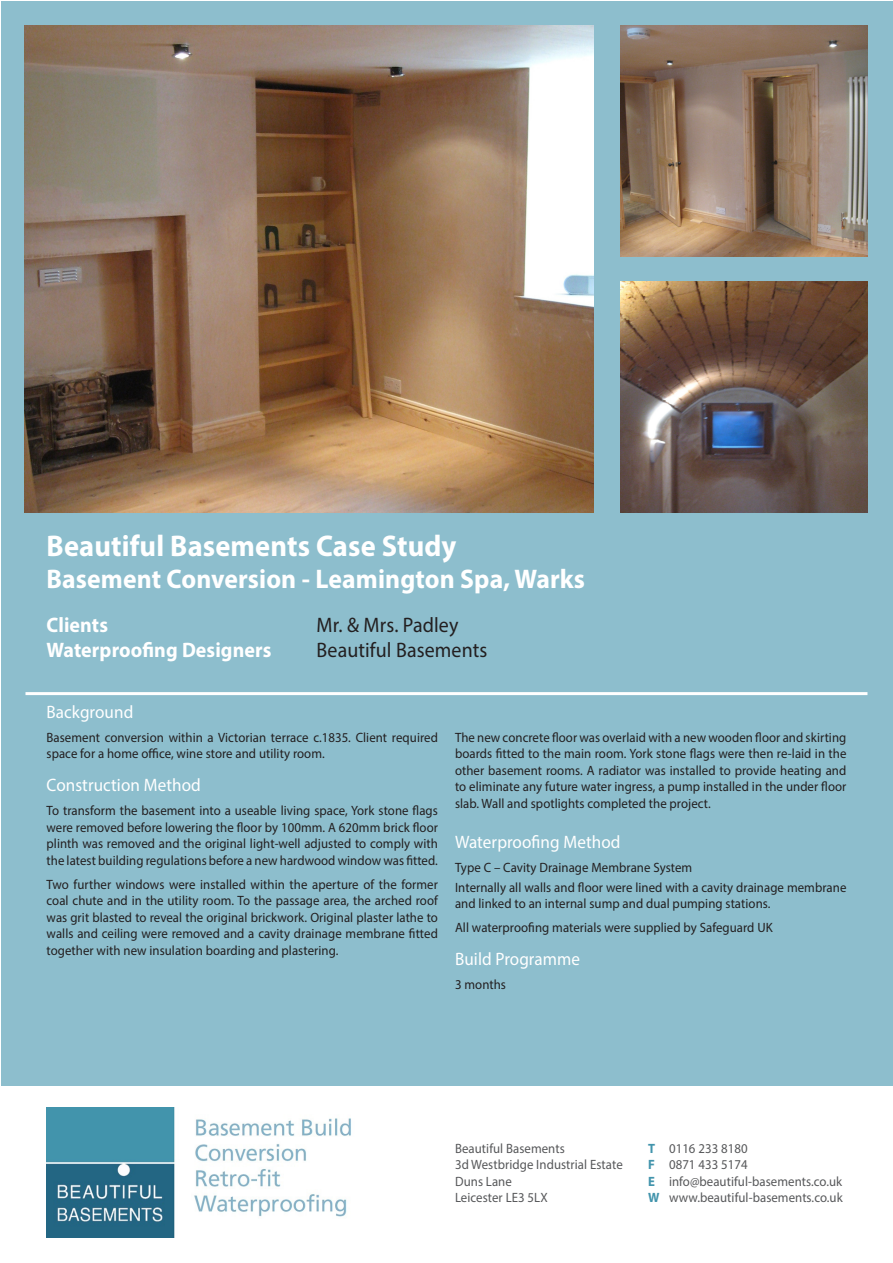
<style>
.page{position:relative;width:893px;height:1263px;background:#fff}
.page>*{position:absolute;margin:0;border:0;box-sizing:border-box;transform-origin:0 0}
.t1{font:700 30px "Myriad Pro";letter-spacing:.005em;color:#fff;scale:.95 1}
.t2{font:700 27px "Myriad Pro";letter-spacing:.005em;color:#fff;scale:.95 1}
.t3{font:21px "Myriad Pro";letter-spacing:.005em;color:#231f20;scale:.95 1}
.t4{font:700 21px "Myriad Pro";letter-spacing:.005em;color:#fff;scale:.95 1}
.t5{font:18px "Myriad Pro";letter-spacing:.005em;color:#fff;scale:.95 1}
.t6{font:13.5px/16.5px "Myriad Pro";letter-spacing:.005em;color:#231f20;text-align:justify;scale:.95 1}
.t7{font:13.5px "Myriad Pro";letter-spacing:.005em;color:#57585a;scale:.95 1}
.s1{font-weight:700;color:#4294ac}
</style>
<div class="page">
<div style="left:1px;top:1px;width:891px;height:1085px;background:#8dbecd"></div>
<img style="left:24px;top:26px;width:569px;height:486px">
<img style="left:620px;top:26px;width:247px;height:230px">
<img style="left:620px;top:282px;width:247px;height:230px">
<img style="left:47px;top:1107px;width:304px;height:130px">
<hr style="left:26px;top:692px;width:841px;height:3px;background:#fff">
<p class="t1" style="left:47px;top:526px;width:433px">Beautiful Basements Case Study</p>
<p class="t2" style="left:47px;top:562px;width:568px">Basement Conversion - Leamington Spa, Warks</p>
<p class="t4" style="left:47px;top:611px;width:66px">Clients</p>
<p class="t3" style="left:317px;top:611px;width:151px">Mr. &amp; Mrs. Padley</p>
<p class="t4" style="left:47px;top:636px;width:238px">Waterproofing Designers</p>
<p class="t3" style="left:317px;top:637px;width:181px">Beautiful Basements</p>
<p class="t5" style="left:47px;top:701px;width:93px">Background</p>
<p class="t6" style="left:47px;top:729px;width:413px">Basement conversion within a Victorian terrace c.1835. Client required space for a home office, wine store and utility room.</p>
<p class="t5" style="left:47px;top:774px;width:164px">Construction Method</p>
<p class="t6" style="left:47px;top:802px;width:414px">To transform the basement into a useable living space, York stone flags were removed before lowering the floor by 100mm. A 620mm brick floor plinth was removed and the original light-well adjusted to comply with the latest building regulations before a new hardwood window was fitted.</p>
<p class="t6" style="left:47px;top:876px;width:414px">Two further windows were installed within the aperture of the former coal chute and in the utility room. To the passage area, the arched roof was grit blasted to reveal the original brickwork. Original plaster lathe to walls and ceiling were removed and a cavity drainage membrane fitted together with new insulation boarding and plastering.</p>
<p class="t6" style="left:455px;top:729px;width:414px">The new concrete floor was overlaid with a new wooden floor and skirting boards fitted to the main room. York stone flags were then re-laid in the other basement rooms. A radiator was installed to provide heating and to eliminate any future water ingress, a pump installed in the under floor slab. Wall and spotlights completed the project.</p>
<p class="t5" style="left:455px;top:831px;width:176px">Waterproofing Method</p>
<p class="t6" style="left:455px;top:859px;width:251px">Type C – Cavity Drainage Membrane System</p>
<p class="t6" style="left:455px;top:879px;width:413px">Internally all walls and floor were lined with a cavity drainage membrane and linked to an internal sump and dual pumping stations.</p>
<p class="t6" style="left:455px;top:919px;width:336px">All waterproofing materials were supplied by Safeguard UK</p>
<p class="t5" style="left:455px;top:948px;width:133px">Build Programme</p>
<p class="t6" style="left:455px;top:976px;width:55px">3 months</p>
<p class="t7" style="left:455px;top:1140px;width:117px">Beautiful Basements</p>
<p class="t7" style="left:455px;top:1156px;width:178px">3d Westbridge Industrial Estate</p>
<p class="t7" style="left:455px;top:1173px;width:61px">Duns Lane</p>
<p class="t7" style="left:455px;top:1189px;width:99px">Leicester LE3 5LX</p>
<p class="t7" style="left:648px;top:1140px;width:106px"><span class="s1">T</span> 0116 233 8180</p>
<p class="t7" style="left:648px;top:1156px;width:106px"><span class="s1">F</span> 0871 433 5174</p>
<p class="t7" style="left:648px;top:1173px;width:206px"><span class="s1">E</span> info@beautiful-basements.co.uk</p>
<p class="t7" style="left:648px;top:1189px;width:206px"><span class="s1">W</span> www.beautiful-basements.co.uk</p>
</div>
